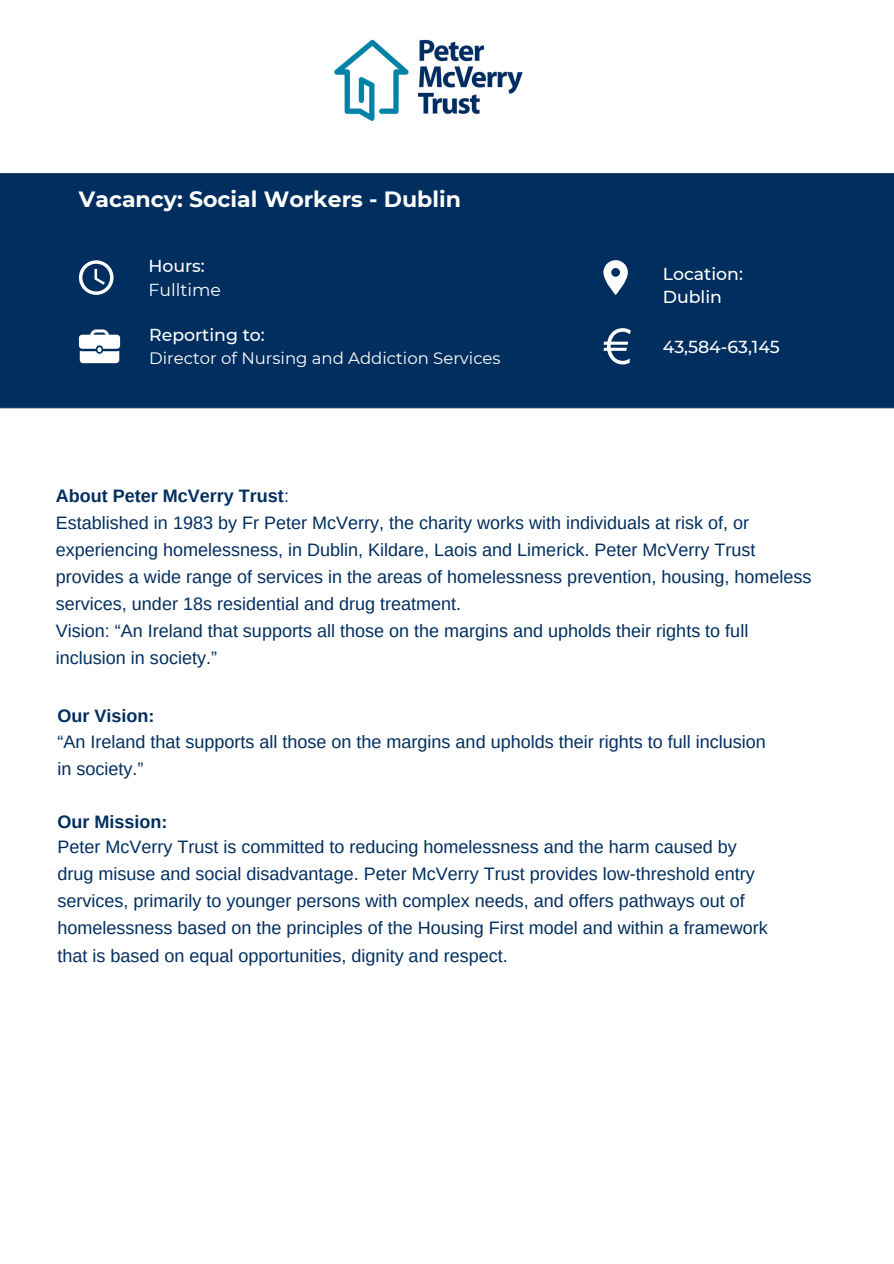
<style>
.page{position:relative;width:894px;height:1264px;background:#fff}
.page>*{position:absolute;margin:0;border:0;box-sizing:border-box;transform-origin:0 0}
.t1{font:700 22.05px "Montserrat";color:#fff}
.t2{font:18px/27px "Arimo";color:#002e5f}
.t3{font:700 18px "Arimo";color:#002e5f}
.t4{font:500 17.25px/23.7px "Montserrat";color:#fff}
.t5{font:17.25px "Montserrat";color:#fff}
.t6{font:16.5px "Montserrat";color:#fff}
.s1{font-weight:400}
</style>
<div class="page">
<div style="left:0;top:173px;width:893px;height:236px;background:#002e5f"></div>
<svg style="left:603px;top:260px;width:24px;height:35px"></svg>
<svg style="left:79px;top:260px;width:34px;height:35px"></svg>
<svg style="left:79px;top:329px;width:41px;height:34px"></svg>
<img style="left:334px;top:39px;width:189px;height:82px">
<svg style="left:603px;top:328px;width:27px;height:36px"></svg>
<p class="t1" style="left:79px;top:186px;width:383px">Vacancy: Social Workers - Dublin</p>
<h2 class="t4" style="left:148px;top:254px;width:58px">Hours:</h2>
<p class="t5" style="left:148px;top:279px;width:74px">Fulltime</p>
<p class="t4" style="left:149px;top:323px;width:117px">Reporting to:</p>
<p class="t6" style="left:149px;top:348px;width:353px">Director of Nursing and Addiction Services</p>
<p class="t4" style="left:662px;top:262px;width:82px">Location:<br>Dublin</p>
<p class="t4" style="left:662px;top:334px;width:119px">43,584-63,145</p>
<p class="t3" style="left:56px;top:486px;width:235px">About Peter McVerry Trust<span class="s1">:</span></p>
<p class="t2" style="left:56px;top:509px;width:756px">Established in 1983 by Fr Peter McVerry, the charity works with individuals at risk of, or experiencing homelessness, in Dublin, Kildare, Laois and Limerick. Peter McVerry Trust provides a wide range of services in the areas of homelessness prevention, housing, homeless services, under 18s residential and drug treatment.</p>
<h1 class="t2" style="left:56px;top:617px;width:693px">Vision: “An Ireland that supports all those on the margins and upholds their rights to full inclusion in society.”</h1>
<p class="t3" style="left:57px;top:705px;width:98px">Our Vision:</p>
<p class="t2" style="left:57px;top:728px;width:709px">“An Ireland that supports all those on the margins and upholds their rights to full inclusion in society.”</p>
<p class="t3" style="left:57px;top:811px;width:111px">Our Mission:</p>
<h2 class="t2" style="left:57px;top:833px;width:711px">Peter McVerry Trust is committed to reducing homelessness and the harm caused by drug misuse and social disadvantage. Peter McVerry Trust provides low-threshold entry services, primarily to younger persons with complex needs, and offers pathways out of homelessness based on the principles of the Housing First model and within a framework that is based on equal opportunities, dignity and respect.</h2>
</div>
